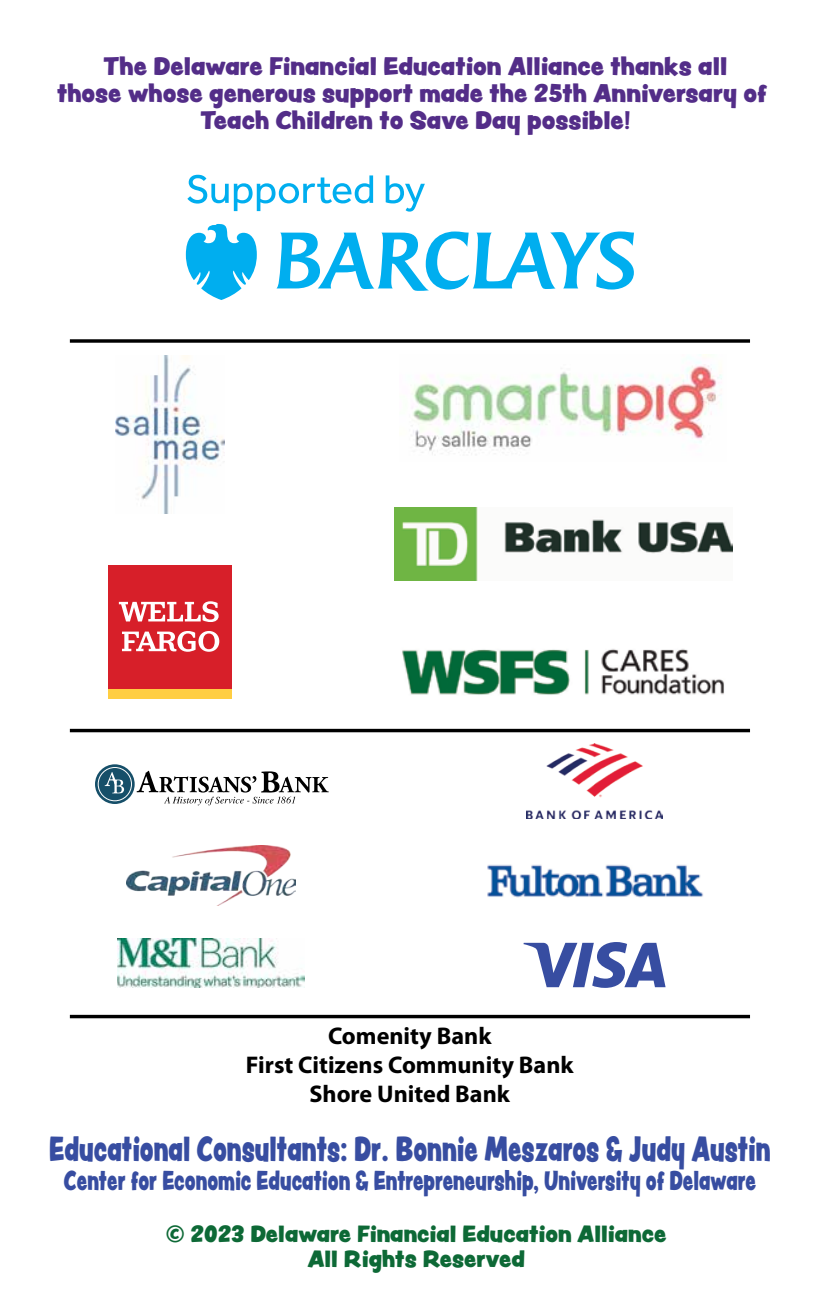
<style>
.page{position:relative;width:835px;height:1292px;background:#fff}
.page>*{position:absolute;margin:0;border:0;box-sizing:border-box;transform-origin:0 0}
.t1{font:30.8px "Peachy Keen JF";color:#374da1;scale:.74 1}
.t2{font:24.15px "Peachy Keen JF";color:#374da1;scale:.74 1}
.t3{font:700 24.15px/29.1px "Myriad Pro";color:#000;text-align:center}
.t4{font:22.4px/26.9px "Peachy Keen JF";color:#532d88;text-align:center}
.t5{font:20.65px/24.8px "Peachy Keen JF";color:#0d6936;text-align:center}
</style>
<div class="page">
<svg style="left:186px;top:224px;width:71px;height:76px"></svg>
<svg style="left:276px;top:231px;width:358px;height:60px"></svg>
<svg style="left:187px;top:175px;width:186px;height:36px"></svg>
<svg style="left:386px;top:175px;width:39px;height:37px"></svg>
<svg style="left:70px;top:339px;width:680px;height:4px;background:#222"></svg>
<hr style="left:70px;top:729px;width:680px;height:3px;background:#000">
<svg style="left:70px;top:1014px;width:680px;height:4px;background:#353535"></svg>
<img style="left:394px;top:507px;width:338px;height:74px">
<img style="left:402px;top:649px;width:322px;height:46px">
<div style="left:108px;top:689px;width:124px;height:9px;background:#ffce42"></div>
<div style="left:108px;top:565px;width:124px;height:124px;background:#d71f29"></div>
<svg style="left:119px;top:601px;width:100px;height:51px"></svg>
<img style="left:487px;top:818px;width:216px;height:80px">
<img style="left:117px;top:938px;width:188px;height:50px">
<img style="left:127px;top:845px;width:169px;height:60px">
<div style="left:94px;top:763px;width:42px;height:42px;border:3px solid #fff;border-radius:50%"></div>
<svg style="left:95px;top:764px;width:40px;height:40px"></svg>
<svg style="left:98px;top:767px;width:34px;height:34px"></svg>
<svg style="left:105px;top:772px;width:19px;height:21px"></svg>
<div style="left:98px;top:767px;width:34px;height:34px;border:1px solid #fff;border-radius:50%"></div>
<svg style="left:137px;top:770px;width:192px;height:35px"></svg>
<svg style="left:523px;top:942px;width:142px;height:46px"></svg>
<img style="left:526px;top:743px;width:137px;height:75px">
<img style="left:116px;top:355px;width:108px;height:158px">
<img style="left:412px;top:355px;width:310px;height:99px">
<p class="t4" style="left:57px;top:52px;width:711px">The Delaware Financial Education Alliance thanks all<br>those whose generous support made the 25th Anniversary of<br>Teach Children to Save Day possible!</p>
<p class="t3" style="left:246px;top:1021px;width:329px">Comenity Bank<br>First Citizens Community Bank<br>Shore United Bank</p>
<h1 class="t1" style="left:49px;top:1125px;width:976px">Educational Consultants: Dr. Bonnie Meszaros &amp; Judy Austin</h1>
<p class="t2" style="left:64px;top:1162px;width:936px">Center for Economic Education &amp; Entrepreneurship, University of Delaware</p>
<p class="t5" style="left:166px;top:1221px;width:502px">© 2023 Delaware Financial Education Alliance<br>All Rights Reserved</p>
</div>
